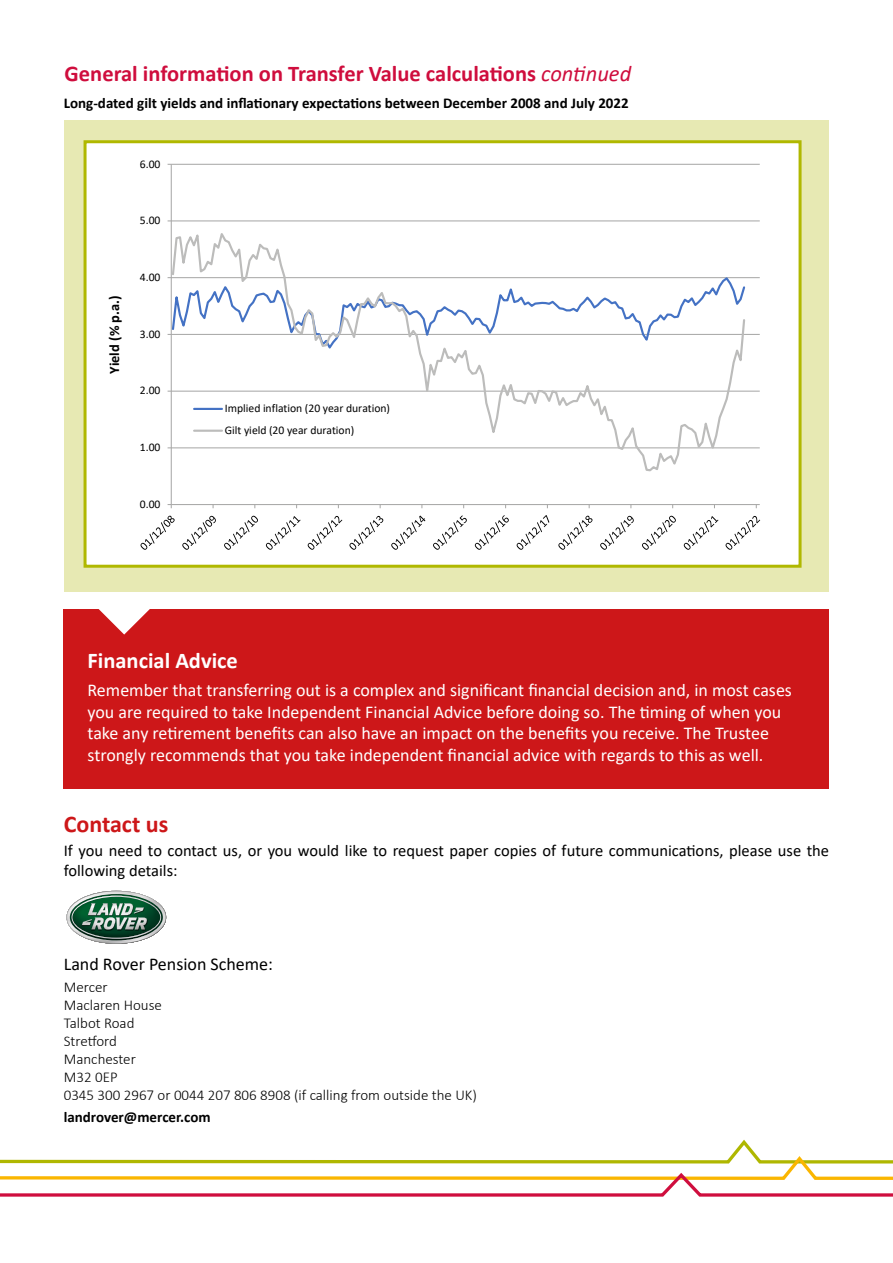
<style>
.page{position:relative;width:893px;height:1263px;background:#fff}
.page>*{position:absolute;margin:0;border:0;box-sizing:border-box;transform-origin:0 0}
.t1{font:700 24px "Calibri";color:#cd1719}
.t2{font:700 22.5px "Calibri";color:#cf0d3d}
.t3{font:700 22.5px "Calibri";color:#fff}
.t4{font:18px/21.6px "Calibri";color:#fff}
.t5{font:18px "Calibri";color:#000}
.t6{font:16.5px/19.8px "Calibri";color:#000}
.t7{font:300 15px/18px "Calibri";color:#000}
.t8{font:700 15px "Calibri";color:#000}
.t9{font:700 14.4px "Calibri";letter-spacing:-.005em;color:#000}
.t10{font:11.7px/21.8px "Calibri";letter-spacing:-.005em;color:#000}
.s1{font-weight:400;font-style:italic}
</style>
<div class="page">
<div style="left:64px;top:609px;width:765px;height:179px;background:#cd1719"></div>
<svg style="left:98px;top:609px;width:52px;height:25px"></svg>
<div style="left:64px;top:120px;width:764px;height:472px;background:#e7e9b3"></div>
<div style="left:84px;top:140px;width:717px;height:428px;background:#fff;border:3px solid #b0b800"></div>
<hr style="left:171px;top:447px;width:589px;height:1px;background:#a5a5a4">
<hr style="left:171px;top:391px;width:589px;height:1px;background:#a5a5a4">
<hr style="left:171px;top:334px;width:589px;height:1px;background:#a5a5a4">
<hr style="left:171px;top:277px;width:589px;height:1px;background:#a5a5a4">
<hr style="left:171px;top:221px;width:589px;height:1px;background:#a5a5a4">
<hr style="left:171px;top:164px;width:589px;height:1px;background:#a5a5a4">
<hr style="left:171px;top:164px;width:1px;height:341px;background:#a5a5a4">
<hr style="left:171px;top:504px;width:589px;height:1px;background:#a5a5a4">
<svg style="left:171px;top:226px;width:575px;height:247px"></svg>
<svg style="left:141px;top:516px;width:34px;height:34px"></svg>
<svg style="left:182px;top:516px;width:34px;height:34px"></svg>
<svg style="left:224px;top:516px;width:34px;height:34px"></svg>
<svg style="left:266px;top:516px;width:34px;height:34px"></svg>
<svg style="left:308px;top:516px;width:34px;height:34px"></svg>
<svg style="left:349px;top:516px;width:34px;height:34px"></svg>
<svg style="left:391px;top:516px;width:34px;height:34px"></svg>
<svg style="left:433px;top:515px;width:34px;height:35px"></svg>
<svg style="left:475px;top:515px;width:34px;height:35px"></svg>
<svg style="left:517px;top:515px;width:32px;height:35px"></svg>
<svg style="left:558px;top:516px;width:34px;height:34px"></svg>
<svg style="left:600px;top:516px;width:34px;height:34px"></svg>
<svg style="left:642px;top:516px;width:34px;height:34px"></svg>
<svg style="left:684px;top:516px;width:34px;height:34px"></svg>
<svg style="left:725px;top:516px;width:35px;height:34px"></svg>
<hr style="left:194px;top:408px;width:28px;height:2px;background:#4472c4">
<hr style="left:194px;top:430px;width:28px;height:2px;background:#bcbcbb">
<svg style="left:0;top:1139px;width:893px;height:58px"></svg>
<svg style="left:67px;top:891px;width:99px;height:53px"></svg>
<p class="t2" style="left:65px;top:57px;width:568px">General information on Transfer Value calculations <span class="s1">continued</span></p>
<p class="t8" style="left:64px;top:92px;width:566px">Long-dated gilt yields and inflationary expectations between December 2008 and July 2022</p>
<p class="t10" style="left:140px;top:152px;width:22px">6.00</p>
<p class="t10" style="left:140px;top:209px;width:22px">5.00</p>
<p class="t9" style="left:104px;top:374px;width:80px;rotate:-90deg">Yield (% p.a.)</p>
<p class="t10" style="left:140px;top:266px;width:22px">4.00</p>
<p class="t10" style="left:140px;top:323px;width:22px">3.00</p>
<p class="t10" style="left:140px;top:379px;width:22px">2.00</p>
<p class="t10" style="left:140px;top:436px;width:22px">1.00</p>
<p class="t10" style="left:140px;top:493px;width:22px">0.00</p>
<p class="t10" style="left:225px;top:397px;width:167px">Implied inflation (20 year duration)<br>Gilt yield (20 year duration)</p>
<p class="t3" style="left:88px;top:645px;width:152px">Financial Advice</p>
<p class="t4" style="left:88px;top:679px;width:706px">Remember that transferring out is a complex and significant financial decision and, in most cases you are required to take Independent Financial Advice before doing so. The timing of when you take any retirement benefits can also have an impact on the benefits you receive. The Trustee strongly recommends that you take independent financial advice with regards to this as well.</p>
<h1 class="t1" style="left:64px;top:807px;width:106px">Contact us</h1>
<p class="t6" style="left:64px;top:840px;width:767px">If you need to contact us, or you would like to request paper copies of future communications, please use the following details:</p>
<p class="t5" style="left:64px;top:951px;width:211px">Land Rover Pension Scheme:</p>
<p class="t7" style="left:64px;top:978px;width:415px">Mercer<br>Maclaren House<br>Talbot Road<br>Stretford<br>Manchester<br>M32 0EP<br>0345 300 2967 or 0044 207 806 8908 (if calling from outside the UK)</p>
<p class="t8" style="left:64px;top:1107px;width:148px">landrover@mercer.com</p>
</div>
